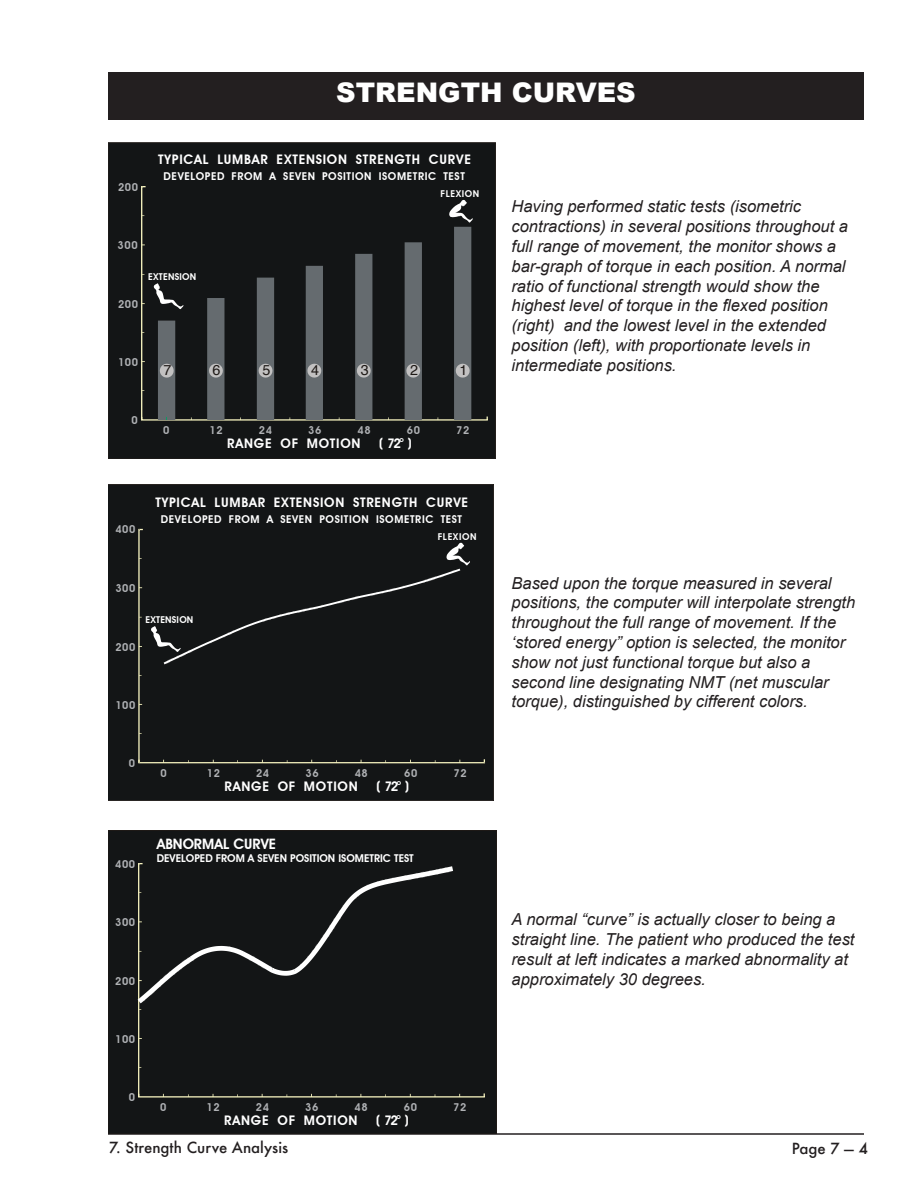
<style>
.page{position:relative;width:918px;height:1188px;background:#fff}
.page>*{position:absolute;margin:0;border:0;box-sizing:border-box;transform-origin:0 0}
.t1{font:900 27px "Arial";color:#fff}
.t2{font:italic 16.5px/19.8px "Arial";color:#231f20}
.t3{font:500 15px "Futura";color:#231f20}
.t4{font:600 14.4px "Avant Garde IT Cby BT";color:#fff}
.t5{font:14.4px "Helvetica";color:#1f1a17}
.t6{font:600 13.2px "Avant Garde IT Cby BT";letter-spacing:.06em;color:#fff}
.t7{font:600 10.8px "Avant Garde IT Cby BT";letter-spacing:.055em;color:#fff}
.t8{font:600 10.8px "Avant Garde IT Cby BT";letter-spacing:.06em;color:#b0b2b5}
.t9{font:600 10.8px "Avant Garde IT Cby BT";color:#fff}
.t10{font:600 9.45px "Avant Garde IT Cby BT";letter-spacing:.035em;color:#fff}
.t11{font:600 9.45px "Avant Garde IT Cby BT";letter-spacing:.065em;color:#fff}
.t12{font:600 9.45px "Avant Garde IT Cby BT";letter-spacing:.06em;color:#fff}
.t13{font:600 7.2px "Avant Garde IT Cby BT";color:#fff}
</style>
<div class="page">
<hr style="left:108px;top:1133px;width:756px;height:2px;background:#231f20">
<div style="left:109px;top:73px;width:754px;height:46px;background:#231f20"></div>
<div style="left:108px;top:72px;width:756px;height:48px;border:2px solid #231f20"></div>
<div style="left:108px;top:143px;width:387px;height:316px;background:#131516"></div>
<svg style="left:141px;top:186px;width:347px;height:235px"></svg>
<div style="left:108px;top:831px;width:388px;height:303px;background:#131516"></div>
<svg style="left:138px;top:863px;width:347px;height:235px"></svg>
<div style="left:108px;top:485px;width:386px;height:316px;background:#131516"></div>
<div style="left:138px;top:529px;width:347px;height:234px;background:#131516"></div>
<p class="t1" style="left:336px;top:77px;width:301px">STRENGTH CURVES</p>
<p class="t6" style="left:158px;top:152px;width:314px">TYPICAL LUMBAR EXTENSION STRENGTH CURVE</p>
<p class="t8" style="left:118px;top:180px;width:22px">200</p>
<p class="t7" style="left:164px;top:170px;width:303px">DEVELOPED FROM A SEVEN POSITION ISOMETRIC TEST</p>
<p class="t11" style="left:441px;top:188px;width:40px">FLEXION</p>
<p class="t8" style="left:118px;top:239px;width:22px">300</p>
<p class="t8" style="left:118px;top:297px;width:22px">200</p>
<p class="t10" style="left:148px;top:271px;width:49px">EXTENSION</p>
<p class="t8" style="left:118px;top:356px;width:22px">100</p>
<p class="t8" style="left:132px;top:413px;width:8px">0</p>
<p class="t5" style="left:164px;top:360px;width:9px">7</p>
<p class="t5" style="left:213px;top:360px;width:9px">6</p>
<p class="t5" style="left:262px;top:360px;width:9px">5</p>
<p class="t5" style="left:311px;top:360px;width:9px">4</p>
<p class="t5" style="left:361px;top:360px;width:9px">3</p>
<p class="t5" style="left:410px;top:360px;width:9px">2</p>
<p class="t5" style="left:460px;top:360px;width:9px">1</p>
<p class="t8" style="left:163px;top:424px;width:8px">0</p>
<p class="t8" style="left:210px;top:424px;width:15px">12</p>
<p class="t8" style="left:259px;top:424px;width:15px">24</p>
<p class="t8" style="left:308px;top:424px;width:15px">36</p>
<p class="t8" style="left:357px;top:423px;width:15px">48</p>
<p class="t8" style="left:407px;top:424px;width:15px">60</p>
<p class="t8" style="left:456px;top:424px;width:15px">72</p>
<p class="t6" style="left:227px;top:436px;width:135px">RANGE OF MOTION</p>
<p class="t6" style="left:379px;top:435px;width:34px">(72 )</p>
<p class="t13" style="left:400px;top:435px;width:6px">o</p>
<p class="t8" style="left:115px;top:523px;width:22px">400</p>
<p class="t6" style="left:156px;top:495px;width:314px">TYPICAL LUMBAR EXTENSION STRENGTH CURVE</p>
<p class="t7" style="left:161px;top:513px;width:303px">DEVELOPED FROM A SEVEN POSITION ISOMETRIC TEST</p>
<p class="t12" style="left:438px;top:531px;width:40px">FLEXION</p>
<p class="t8" style="left:115px;top:582px;width:22px">300</p>
<p class="t8" style="left:115px;top:640px;width:22px">200</p>
<p class="t10" style="left:145px;top:614px;width:49px">EXTENSION</p>
<p class="t8" style="left:115px;top:698px;width:22px">100</p>
<p class="t8" style="left:129px;top:756px;width:8px">0</p>
<p class="t8" style="left:115px;top:857px;width:22px">400</p>
<p class="t8" style="left:161px;top:766px;width:8px">0</p>
<p class="t8" style="left:207px;top:767px;width:15px">12</p>
<p class="t8" style="left:256px;top:767px;width:15px">24</p>
<p class="t8" style="left:305px;top:766px;width:15px">36</p>
<p class="t8" style="left:355px;top:766px;width:15px">48</p>
<p class="t8" style="left:404px;top:766px;width:15px">60</p>
<p class="t8" style="left:454px;top:767px;width:15px">72</p>
<p class="t6" style="left:224px;top:778px;width:135px">RANGE OF MOTION</p>
<p class="t6" style="left:376px;top:778px;width:34px">(72 )</p>
<p class="t13" style="left:397px;top:778px;width:6px">o</p>
<p class="t4" style="left:157px;top:835px;width:121px">ABNORMAL CURVE</p>
<p class="t9" style="left:157px;top:852px;width:258px">DEVELOPED FROM A SEVEN POSITION ISOMETRIC TEST</p>
<p class="t8" style="left:115px;top:916px;width:22px">300</p>
<p class="t8" style="left:115px;top:974px;width:22px">200</p>
<p class="t8" style="left:115px;top:1032px;width:22px">100</p>
<p class="t8" style="left:129px;top:1090px;width:8px">0</p>
<p class="t8" style="left:160px;top:1100px;width:8px">0</p>
<p class="t8" style="left:207px;top:1101px;width:15px">12</p>
<p class="t8" style="left:256px;top:1101px;width:15px">24</p>
<p class="t8" style="left:305px;top:1100px;width:15px">36</p>
<p class="t8" style="left:355px;top:1100px;width:15px">48</p>
<p class="t8" style="left:404px;top:1100px;width:15px">60</p>
<p class="t8" style="left:453px;top:1101px;width:15px">72</p>
<p class="t6" style="left:224px;top:1112px;width:135px">RANGE OF MOTION</p>
<p class="t6" style="left:376px;top:1112px;width:34px">(72 )</p>
<p class="t13" style="left:397px;top:1112px;width:6px">o</p>
<p class="t2" style="left:512px;top:197px;width:338px">Having performed static tests (isometric contractions) in several positions throughout a full range of movement, the monitor shows a bar-graph of torque in each position. A normal ratio of functional strength would show the highest level of torque in the flexed position (right) and the lowest level in the extended position (left), with proportionate levels in intermediate positions.</p>
<p class="t2" style="left:512px;top:573px;width:345px">Based upon the torque measured in several positions, the computer will interpolate strength throughout the full range of movement. If the ‘stored energy” option is selected, the monitor show not just functional torque but also a second line designating NMT (net muscular torque), distinguished by cifferent colors.</p>
<p class="t2" style="left:512px;top:910px;width:345px">A normal “curve” is actually closer to being a straight line. The patient who produced the test result at left indicates a marked abnormality at approximately 30 degrees.</p>
<p class="t3" style="left:109px;top:1137px;width:181px">7. Strength Curve Analysis</p>
<p class="t3" style="left:792px;top:1138px;width:78px">Page 7 — 4</p>
</div>
